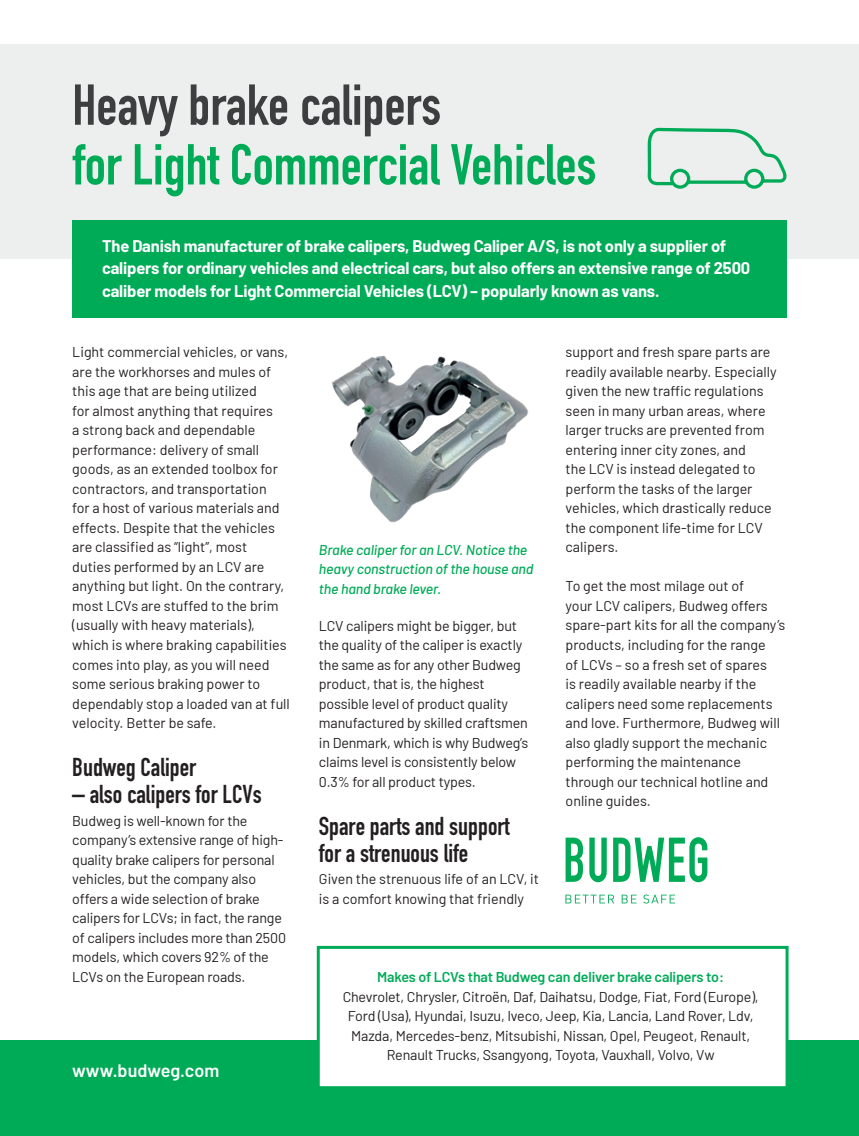
<style>
.page{position:relative;width:859px;height:1136px;background:#fff}
.page>*{position:absolute;margin:0;border:0;box-sizing:border-box;transform-origin:0 0}
.t1{font:56.55px "DIN Engschrift Std";color:#00ab57}
.t2{font:56.55px "DIN Engschrift Std";color:#3c3e40}
.t3{font:25.5px/27px "DIN Engschrift Std";color:#231f20}
.t4{font:600 18px "Barlow";color:#fff}
.t5{font:700 16.5px/22.5px "Barlow";letter-spacing:-.01em;color:#fff}
.t6{font:14.25px/19.5px "Barlow";letter-spacing:-.005em;color:#231f20}
.t7{font:italic 500 14.25px/19.5px "Barlow";letter-spacing:-.01em;color:#00ab57}
.t8{font:600 14.25px "Barlow";letter-spacing:-.01em;color:#00ab57}
</style>
<div class="page">
<div style="left:0;top:1040px;width:859px;height:95px;background:#00ab57"></div>
<div style="left:0;top:45px;width:859px;height:214px;background:#edefee"></div>
<div style="left:72px;top:221px;width:715px;height:97px;background:#00ab57"></div>
<svg style="left:566px;top:837px;width:17px;height:44px"></svg>
<svg style="left:589px;top:837px;width:18px;height:45px"></svg>
<svg style="left:613px;top:837px;width:94px;height:45px"></svg>
<svg style="left:565px;top:894px;width:49px;height:9px"></svg>
<svg style="left:622px;top:894px;width:14px;height:9px"></svg>
<svg style="left:643px;top:894px;width:32px;height:9px"></svg>
<svg style="left:647px;top:127px;width:140px;height:62px"></svg>
<div style="left:317px;top:945px;width:471px;height:144px;background:#fff;border:3px solid #00ab57"></div>
<img style="left:332px;top:355px;width:196px;height:168px">
<h1 class="t2" style="left:72px;top:72px;width:370px">Heavy brake calipers</h1>
<h1 class="t1" style="left:72px;top:131px;width:526px">for Light Commercial Vehicles</h1>
<p class="t5" style="left:102px;top:233px;width:650px">The Danish manufacturer of brake calipers, Budweg Caliper A/S, is not only a supplier of calipers for ordinary vehicles and electrical cars, but also offers an extensive range of 2500 caliber models for Light Commercial Vehicles (LCV) – popularly known as vans.</p>
<p class="t6" style="left:72px;top:341px;width:219px">Light commercial vehicles, or vans, are the workhorses and mules of this age that are being utilized<br>for almost anything that requires<br>a strong back and dependable performance: delivery of small goods, as an extended toolbox for contractors, and transportation<br>for a host of various materials and effects. Despite that the vehicles are classified as “light”, most<br>duties performed by an LCV are anything but light. On the contrary, most LCVs are stuffed to the brim (usually with heavy materials), which is where braking capabilities comes into play, as you will need some serious braking power to dependably stop a loaded van at full velocity. Better be safe.</p>
<h2 class="t3" style="left:72px;top:753px;width:126px">Budweg Caliper</h2>
<h2 class="t3" style="left:72px;top:780px;width:191px">– also calipers for LCVs</h2>
<p class="t6" style="left:72px;top:809px;width:215px">Budweg is well-known for the company’s extensive range of high&shy;quality brake calipers for personal vehicles, but the company also offers a wide selection of brake calipers for LCVs; in fact, the range of calipers includes more than 2500 models, which covers 92% of the<br>LCVs on the European roads.</p>
<p class="t4" style="left:72px;top:1057px;width:149px">www.budweg.com</p>
<p class="t7" style="left:319px;top:538px;width:216px">Brake caliper for an LCV. Notice the heavy construction of the house and the hand brake lever.</p>
<p class="t6" style="left:319px;top:614px;width:211px">LCV calipers might be bigger, but the quality of the caliper is exactly the same as for any other Budweg product, that is, the highest possible level of product quality manufactured by skilled craftsmen in Denmark, which is why Budweg’s claims level is consistently below<br>0.3% for all product types.</p>
<h2 class="t3" style="left:319px;top:812px;width:192px">Spare parts and support for a strenuous life</h2>
<p class="t6" style="left:319px;top:868px;width:222px">Given the strenuous life of an LCV, it is a comfort knowing that friendly</p>
<p class="t6" style="left:566px;top:341px;width:213px">support and fresh spare parts are readily available nearby. Especially given the new traffic regulations seen in many urban areas, where larger trucks are prevented from entering inner city zones, and<br>the LCV is instead delegated to perform the tasks of the larger vehicles, which drastically reduce the component life-time for LCV calipers.</p>
<p class="t6" style="left:566px;top:575px;width:221px">To get the most milage out of<br>your LCV calipers, Budweg offers spare-part kits for all the company’s products, including for the range<br>of LCVs – so a fresh set of spares<br>is readily available nearby if the calipers need some replacements and love. Furthermore, Budweg will also gladly support the mechanic performing the maintenance through our technical hotline and online guides.</p>
<p class="t8" style="left:377px;top:966px;width:348px">Makes of LCVs that Budweg can deliver brake calipers to:</p>
<p class="t6" style="left:343px;top:985px;width:417px;text-align:center">Chevrolet, Chrysler, Citroën, Daf, Daihatsu, Dodge, Fiat, Ford (Europe), Ford (Usa), Hyundai, Isuzu, Iveco, Jeep, Kia, Lancia, Land Rover, Ldv, Mazda, Mercedes-benz, Mitsubishi, Nissan, Opel, Peugeot, Renault, Renault Trucks, Ssangyong, Toyota, Vauxhall, Volvo, Vw</p>
</div>
